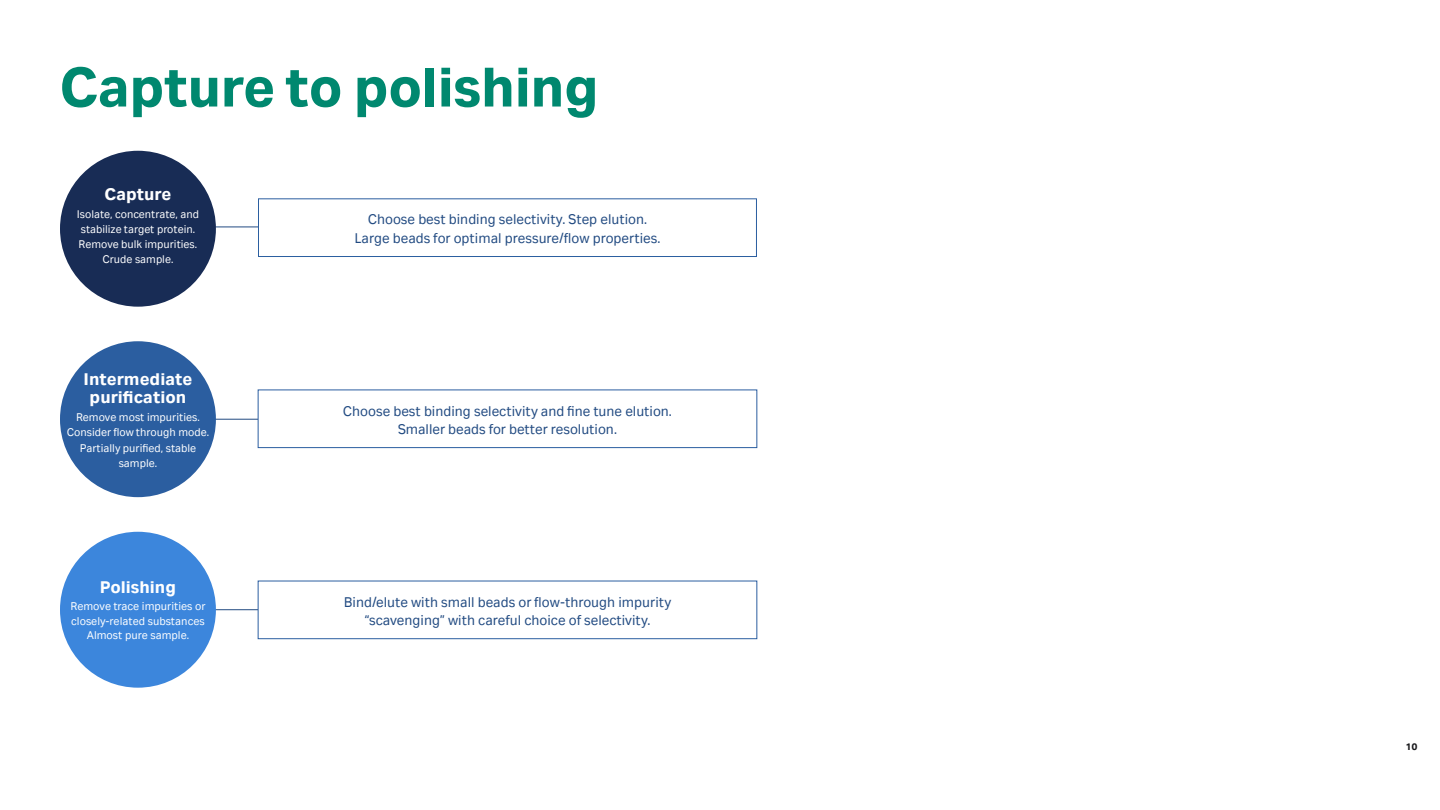
<style>
.page{position:relative;width:1440px;height:810px;background:#fff}
.page>*{position:absolute;margin:0;border:0;box-sizing:border-box;transform-origin:0 0}
.Header_2{font:700 60px "Cytiva Aktiv";letter-spacing:-.01em;color:#00886f}
.t1{font:700 18.3px/18.3px "Cytiva Aktiv";color:#fff;text-align:center}
.t2{font:15.3px/18.3px "Cytiva Aktiv";color:#224b82;text-align:center}
.t3{font:12.23px/14.6px "Cytiva Aktiv";color:#fff;text-align:center}
.t4{font:12.15px/15.1px "Cytiva Aktiv";color:#fff;text-align:center}
.t5{font:12.08px/15.1px "Cytiva Aktiv";color:#fff;text-align:center}
.t6{font:700 10.5px "Cytiva Aktiv";color:#18181b}
</style>
<div class="page">
<hr style="left:117px;top:226px;width:227px;height:1px;background:#224b82">
<hr style="left:131px;top:419px;width:214px;height:1px;background:#224b82">
<hr style="left:118px;top:609px;width:227px;height:1px;background:#224b82">
<div style="left:60px;top:532px;width:156px;height:156px;background:#3c86dc;border-radius:50%"></div>
<div style="left:60px;top:341px;width:156px;height:156px;background:#2b5ea0;border-radius:50%"></div>
<div style="left:60px;top:151px;width:156px;height:156px;background:#182c55;border-radius:50%"></div>
<div style="left:259px;top:199px;width:497px;height:58px;background:#fff"></div>
<div style="left:258px;top:198px;width:499px;height:59px;border:1px solid #2b5ea0"></div>
<div style="left:258px;top:390px;width:499px;height:58px;background:#fff"></div>
<div style="left:258px;top:390px;width:499px;height:58px;border:1px solid #2b5ea0"></div>
<div style="left:258px;top:581px;width:499px;height:58px;background:#fff"></div>
<div style="left:258px;top:581px;width:499px;height:58px;border:1px solid #2b5ea0"></div>
<p class="Header_2" style="left:59px;top:53px;width:541px">Capture to polishing</p>
<p class="t1" style="left:104px;top:184px;width:69px">Capture</p>
<p class="t5" style="left:77px;top:206px;width:124px">Isolate, concentrate, and stabilize target protein.<br>Remove bulk impurities.<br>Crude sample.</p>
<p class="t1" style="left:84px;top:370px;width:110px">Intermediate purification</p>
<p class="t4" style="left:67px;top:410px;width:144px">Remove most impurities.<br>Consider flow through mode.<br>Partially purified, stable sample.</p>
<p class="t1" style="left:100px;top:577px;width:78px">Polishing</p>
<p class="t3" style="left:70px;top:599px;width:137px">Remove trace impurities or closely-related substances<br>Almost pure sample.</p>
<p class="t2" style="left:354px;top:210px;width:308px">Choose best binding selectivity. Step elution.<br>Large beads for optimal pressure/flow properties.</p>
<p class="t2" style="left:343px;top:401px;width:330px">Choose best binding selectivity and fine tune elution.<br>Smaller beads for better resolution.</p>
<p class="t2" style="left:344px;top:592px;width:329px">Bind/elute with small beads or flow-through impurity “scavenging” with careful choice of selectivity.</p>
<p class="t6" style="left:1406px;top:741px;width:14px">10</p>
</div>
